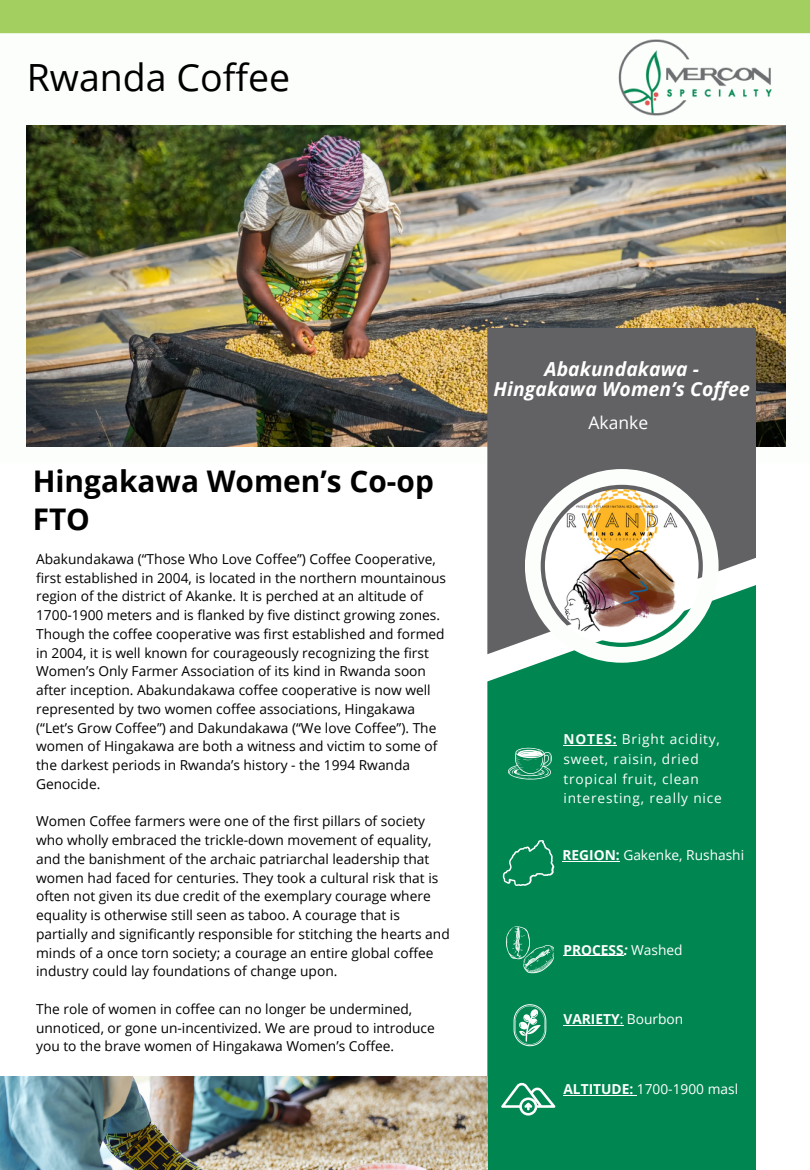
<style>
.page{position:relative;width:810px;height:1170px;background:#fff}
.page>*{position:absolute;margin:0;border:0;box-sizing:border-box;transform-origin:0 0}
.t1{font:37.5px "Open Sans";color:#000}
.t2{font:700 29.88px/38.5px "Open Sans";color:#000}
.t3{font:italic 700 19.38px/19.6px "Open Sans";letter-spacing:.005em;color:#fff;text-align:center}
.t4{font:17.5px "Open Sans";color:#fff}
.t5{font:13.75px/18.8px "Open Sans";color:#000}
.t6{font:13.75px/19.8px "Open Sans";letter-spacing:.06em;color:#fbfefb}
.t7{font:13.75px "Open Sans";color:#fff}
.t8{font:700 13.75px "Open Sans";color:#fff}
.s1{font-weight:700}
.s2{font-style:italic}
.s3{font-weight:400}
</style>
<div class="page">
<svg style="left:0;top:33px;width:810px;height:414px"></svg>
<div style="left:0;top:0;width:810px;height:33px;background:#a3cf60"></div>
<img style="left:27px;top:126px;width:758px;height:321px">
<div style="left:487px;top:328px;width:269px;height:257px;background:#626265"></div>
<div style="left:487px;top:585px;width:269px;height:585px;background:#008651"></div>
<svg style="left:525px;top:469px;width:194px;height:194px"></svg>
<img style="left:0;top:1076px;width:488px;height:94px">
<img style="left:609px;top:34px;width:172px;height:87px">
<svg style="left:503px;top:840px;width:51px;height:46px"></svg>
<svg style="left:506px;top:926px;width:48px;height:47px"></svg>
<svg style="left:508px;top:748px;width:44px;height:32px"></svg>
<svg style="left:501px;top:1082px;width:54px;height:34px"></svg>
<svg style="left:514px;top:1004px;width:32px;height:42px"></svg>
<hr style="left:563px;top:1025px;width:57px;height:1px;background:#fff">
<hr style="left:563px;top:956px;width:61px;height:1px;background:#fff">
<hr style="left:563px;top:745px;width:54px;height:1px;background:#fbfefb">
<hr style="left:563px;top:1095px;width:70px;height:1px;background:#fff">
<hr style="left:562px;top:861px;width:58px;height:1px;background:#fff">
<p class="t1" style="left:27px;top:51px;width:265px">Rwanda Coffee</p>
<p class="t2" style="left:33px;top:461px;width:403px">Hingakawa Women’s Co-op<br>FTO</p>
<p class="t5" style="left:36px;top:549px;width:412px">Abakundakawa (“Those Who Love Coffee”) Coffee Cooperative, first established in 2004, is located in the northern mountainous region of the district of Akanke. It is perched at an altitude of 1700-1900 meters and is flanked by five distinct growing zones.<br>Though the coffee cooperative was first established and formed in 2004, it is well known for courageously recognizing the first Women’s Only Farmer Association of its kind in Rwanda soon after inception. Abakundakawa coffee cooperative is now well represented by two women coffee associations, Hingakawa (“Let’s Grow Coffee”) and Dakundakawa (“We love Coffee”). The women of Hingakawa are both a witness and victim to some of the darkest periods in Rwanda’s history - the 1994 Rwanda Genocide.</p>
<p class="t5" style="left:36px;top:812px;width:415px">Women Coffee farmers were one of the first pillars of society who wholly embraced the trickle-down movement of equality, and the banishment of the archaic patriarchal leadership that women had faced for centuries. They took a cultural risk that is often not given its due credit of the exemplary courage where equality is otherwise still seen as taboo. A courage that is partially and significantly responsible for stitching the hearts and minds of a once torn society; a courage an entire global coffee industry could lay foundations of change upon.</p>
<p class="t5" style="left:36px;top:999px;width:400px">The role of women in coffee can no longer be undermined, unnoticed, or gone un-incentivized. We are proud to introduce you to the brave women of Hingakawa Women’s Coffee.</p>
<p class="t3" style="left:494px;top:359px;width:258px">Abakundakawa -<br>Hingakawa Women’s Coffee</p>
<p class="t4" style="left:589px;top:410px;width:61px">Akanke</p>
<p class="t6" style="left:563px;top:729px;width:160px"><span class="s1">NOTES:</span> Bright acidity, sweet, raisin, dried tropical fruit, clean interesting, really nice</p>
<p class="t7" style="left:562px;top:845px;width:183px"><span class="s1">REGION:</span> Gakenke, Rushashi</p>
<p class="t8" style="left:563px;top:940px;width:121px">PROCESS<span class="s2">:</span> <span class="s3">Washed</span></p>
<p class="t7" style="left:563px;top:1009px;width:121px"><span class="s1">VARIETY</span>: Bourbon</p>
<p class="t7" style="left:563px;top:1080px;width:176px"><span class="s1">ALTITUDE:</span> 1700-1900 masl</p>
</div>
